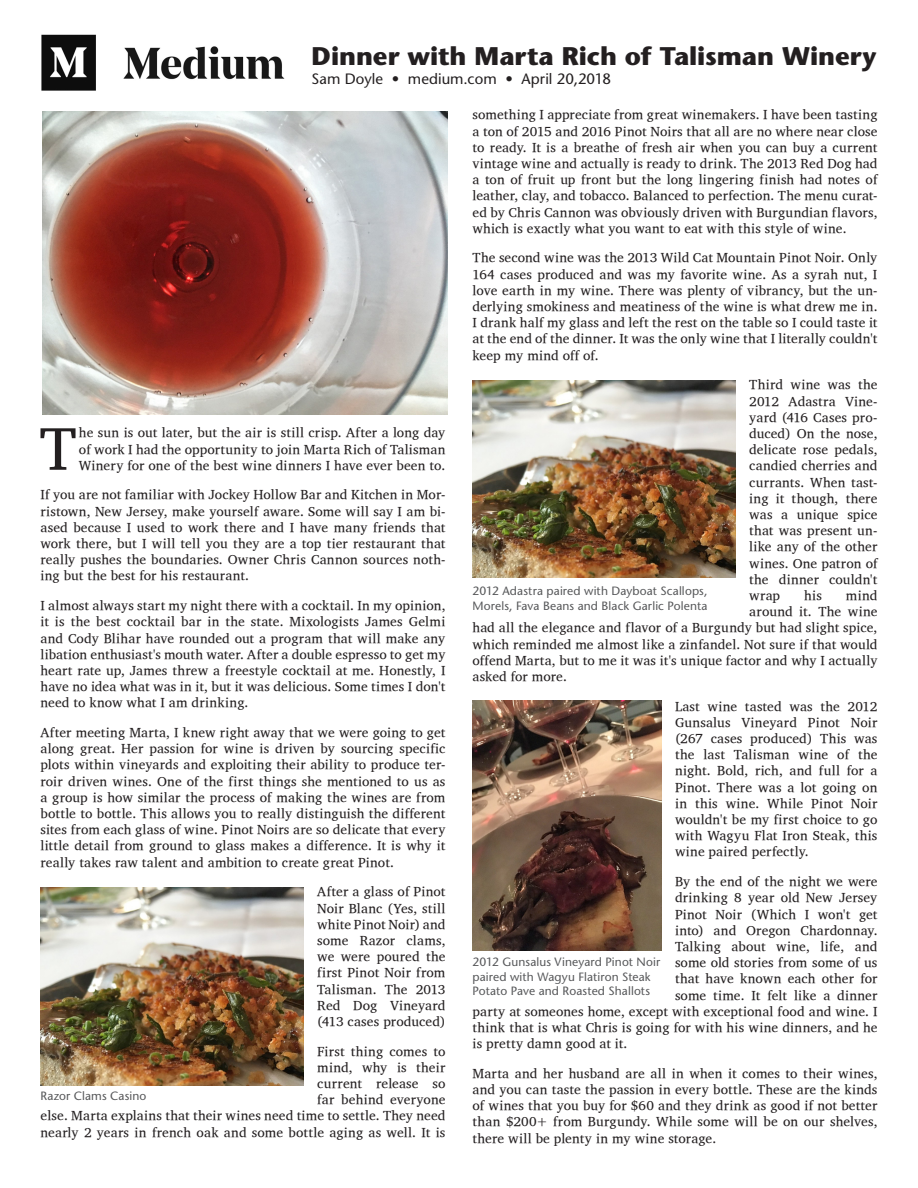
<style>
.page{position:relative;width:918px;height:1188px;background:#fff}
.page>*{position:absolute;margin:0;border:0;box-sizing:border-box;transform-origin:0 0}
.t1{font:61.8px "Apparatus SIL";color:#231f20}
.t2{font:700 25.5px "Stone Sans";color:#231f20}
.t3{font:15px "Stone Sans";letter-spacing:.005em;color:#231f20}
.t4{font:13.5px/16.2px "Apparatus SIL";letter-spacing:.01em;color:#231f20;text-align:justify}
.t5{font:12px/14.4px "Stone Sans";letter-spacing:.01em;color:#57585a}
</style>
<div class="page">
<img style="left:41px;top:34px;width:244px;height:57px">
<img style="left:42px;top:111px;width:405px;height:304px">
<img style="left:40px;top:888px;width:264px;height:197px">
<img style="left:472px;top:380px;width:264px;height:197px">
<img style="left:472px;top:701px;width:190px;height:250px">
<h2 class="t2" style="left:312px;top:40px;width:567px">Dinner with Marta Rich of Talisman Winery</h2>
<p class="t3" style="left:312px;top:70px;width:301px">Sam Doyle • medium.com • April 20,2018</p>
<h1 class="t1" style="left:40px;top:418px;width:39px">T</h1>
<p class="t4" style="left:79px;top:425px;width:368px">he sun is out later, but the air is still crisp. After a long day of work I had the opportunity to join Marta Rich of Talisman Winery for one of the best wine dinners I have ever been to.</p>
<p class="t4" style="left:41px;top:487px;width:407px">If you are not familiar with Jockey Hollow Bar and Kitchen in Mor&shy;ristown, New Jersey, make yourself aware. Some will say I am bi&shy;ased because I used to work there and I have many friends that work there, but I will tell you they are a top tier restaurant that really pushes the boundaries. Owner Chris Cannon sources noth&shy;ing but the best for his restaurant.</p>
<p class="t4" style="left:41px;top:598px;width:407px">I almost always start my night there with a cocktail. In my opinion, it is the best cocktail bar in the state. Mixologists James Gelmi and Cody Blihar have rounded out a program that will make any libation enthusiast's mouth water. After a double espresso to get my heart rate up, James threw a freestyle cocktail at me. Honestly, I have no idea what was in it, but it was delicious. Some times I don't need to know what I am drinking.</p>
<p class="t4" style="left:41px;top:725px;width:407px">After meeting Marta, I knew right away that we were going to get along great. Her passion for wine is driven by sourcing specific plots within vineyards and exploiting their ability to produce ter&shy;roir driven wines. One of the first things she mentioned to us as a group is how similar the process of making the wines are from bottle to bottle. This allows you to really distinguish the different sites from each glass of wine. Pinot Noirs are so delicate that every little detail from ground to glass makes a difference. It is why it really takes raw talent and ambition to create great Pinot.</p>
<p class="t4" style="left:317px;top:884px;width:130px">After a glass of Pinot Noir Blanc (Yes, still white Pinot Noir) and some Razor clams, we were poured the first Pinot Noir from Talisman. The 2013<br>Red Dog Vineyard (413 cases produced)</p>
<p class="t4" style="left:41px;top:1044px;width:407px;text-align:right">First thing comes to<br>mind, why is their<br>current release so<br>far behind everyone<br>else. Marta explains that their wines need time to settle. They need nearly 2 years in french oak and some bottle aging as well. It is</p>
<p class="t5" style="left:40px;top:1089px;width:107px">Razor Clams Casino</p>
<p class="t4" style="left:472px;top:107px;width:407px">something I appreciate from great winemakers. I have been tasting a ton of 2015 and 2016 Pinot Noirs that all are no where near close to ready. It is a breathe of fresh air when you can buy a current vintage wine and actually is ready to drink. The 2013 Red Dog had a ton of fruit up front but the long lingering finish had notes of leather, clay, and tobacco. Balanced to perfection. The menu curat&shy;ed by Chris Cannon was obviously driven with Burgundian flavors, which is exactly what you want to eat with this style of wine.</p>
<p class="t4" style="left:472px;top:250px;width:407px">The second wine was the 2013 Wild Cat Mountain Pinot Noir. Only 164 cases produced and was my favorite wine. As a syrah nut, I love earth in my wine. There was plenty of vibrancy, but the un&shy;derlying smokiness and meatiness of the wine is what drew me in.<br>I drank half my glass and left the rest on the table so I could taste it at the end of the dinner. It was the only wine that I literally couldn't keep my mind off of.</p>
<p class="t4" style="left:749px;top:377px;width:130px">Third wine was the 2012 Adastra Vine&shy;yard (416 Cases pro&shy;duced) On the nose, delicate rose pedals, candied cherries and currants. When tast&shy;ing it though, there was a unique spice that was present un&shy;like any of the other wines. One patron of the dinner couldn't wrap</p>
<p class="t5" style="left:472px;top:584px;width:237px">2012 Adastra paired with Dayboat Scallops,<br>Morels, Fava Beans and Black Garlic Polenta</p>
<p class="t4" style="left:804px;top:588px;width:19px">his</p>
<p class="t4" style="left:846px;top:588px;width:33px">mind</p>
<p class="t4" style="left:749px;top:604px;width:130px">around it. The wine</p>
<p class="t4" style="left:472px;top:620px;width:406px">had all the elegance and flavor of a Burgundy but had slight spice,</p>
<p class="t4" style="left:472px;top:636px;width:407px">which reminded me almost like a zinfandel. Not sure if that would</p>
<p class="t4" style="left:472px;top:653px;width:407px">offend Marta, but to me it was it's unique factor and why I actually</p>
<p class="t4" style="left:472px;top:669px;width:96px">asked for more.</p>
<p class="t4" style="left:675px;top:698px;width:204px">Last wine tasted was the 2012<br>Gunsalus Vineyard Pinot Noir (267 cases produced) This was the last Talisman wine of the night. Bold, rich, and full for a Pinot. There was a lot going on in this wine. While Pinot Noir wouldn't be my first choice to go with Wagyu Flat Iron Steak, this wine paired perfectly.</p>
<p class="t4" style="left:675px;top:874px;width:204px">By the end of the night we were</p>
<p class="t4" style="left:675px;top:890px;width:204px">drinking 8 year old New Jersey</p>
<p class="t4" style="left:675px;top:906px;width:204px">Pinot Noir (Which I won't get</p>
<p class="t4" style="left:675px;top:923px;width:204px">into) and Oregon Chardonnay.</p>
<p class="t4" style="left:675px;top:939px;width:204px">Talking about wine, life, and</p>
<p class="t4" style="left:675px;top:955px;width:204px">some old stories from some of us</p>
<p class="t4" style="left:675px;top:971px;width:204px">that have known each other for</p>
<p class="t4" style="left:675px;top:987px;width:204px">some time. It felt like a dinner</p>
<p class="t4" style="left:473px;top:1004px;width:406px">party at someones home, except with exceptional food and wine. I</p>
<p class="t4" style="left:473px;top:1020px;width:407px">think that is what Chris is going for with his wine dinners, and he</p>
<p class="t4" style="left:473px;top:1036px;width:156px">is pretty damn good at it.</p>
<p class="t4" style="left:473px;top:1066px;width:407px">Marta and her husband are all in when it comes to their wines, and you can taste the passion in every bottle. These are the kinds of wines that you buy for $60 and they drink as good if not better than $200+ from Burgundy. While some will be on our shelves, there will be plenty in my wine storage.</p>
<p class="t5" style="left:472px;top:955px;width:189px">2012 Gunsalus Vineyard Pinot Noir paired with Wagyu Flatiron Steak<br>Potato Pave and Roasted Shallots</p>
</div>
